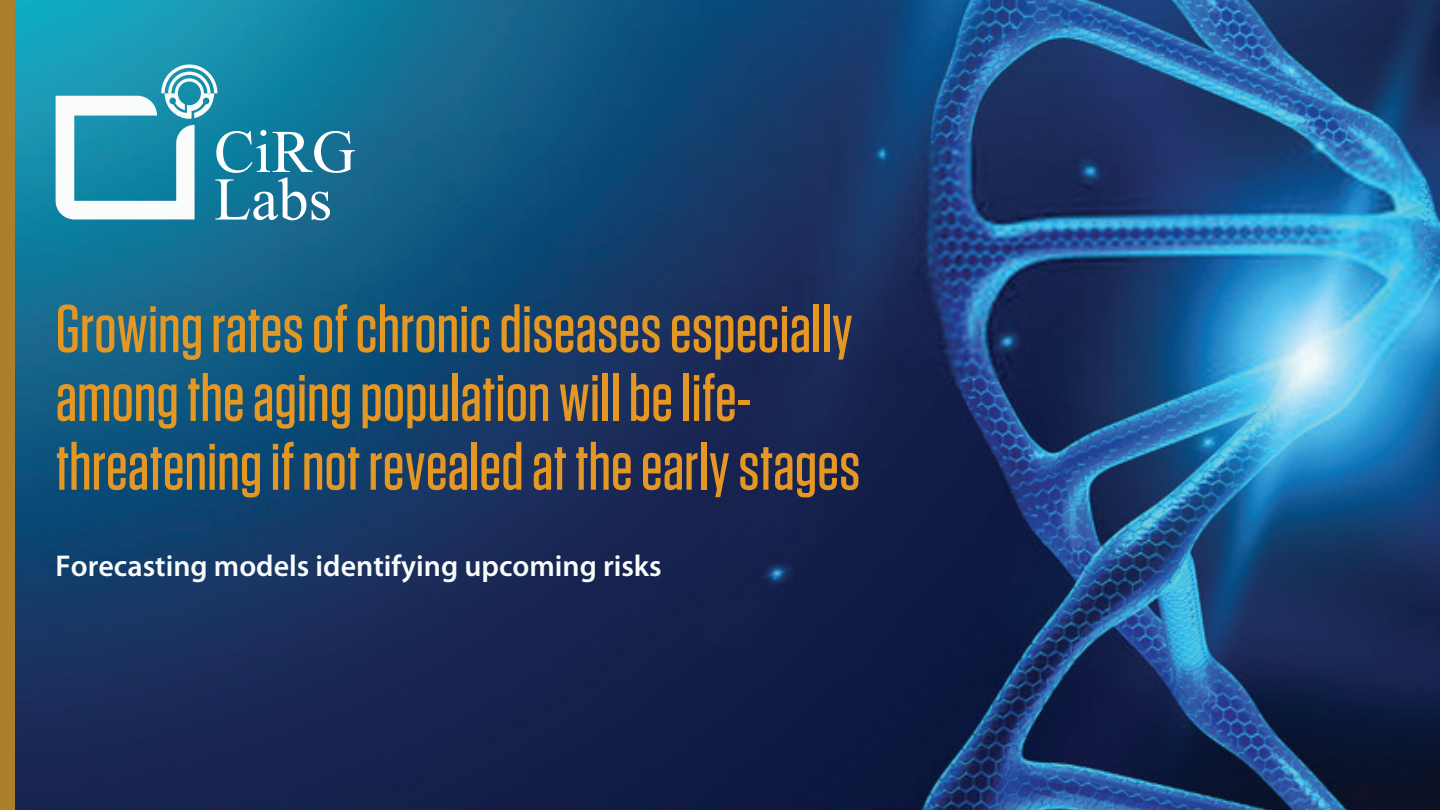
<style>
.page{position:relative;width:1440px;height:810px;background:#fff}
.page>*{position:absolute;margin:0;border:0;box-sizing:border-box;transform-origin:0 0}
.t1{font:500 67.5px/68.8px "Tungsten";color:#e59723}
.t2{font:60.62px/47.5px "Mongolian Baiti";color:#fff}
.t3{font:600 30.12px "Myriad Pro";color:#fafbfb}
</style>
<div class="page">
<img style="left:14px;top:0;width:1426px;height:810px">
<div style="left:0;top:0;width:14px;height:810px;background:#ac7f2c"></div>
<svg style="left:56px;top:64px;width:162px;height:155px"></svg>
<p class="t2" style="left:214px;top:129px;width:143px">CiRG<br>Labs</p>
<p class="t1" style="left:56px;top:295px;width:806px">Growing rates of chronic diseases especially among the aging population will be life&shy;threatening if not revealed at the early stages</p>
<p class="t3" style="left:56px;top:547px;width:608px">Forecasting models identifying upcoming risks</p>
</div>
